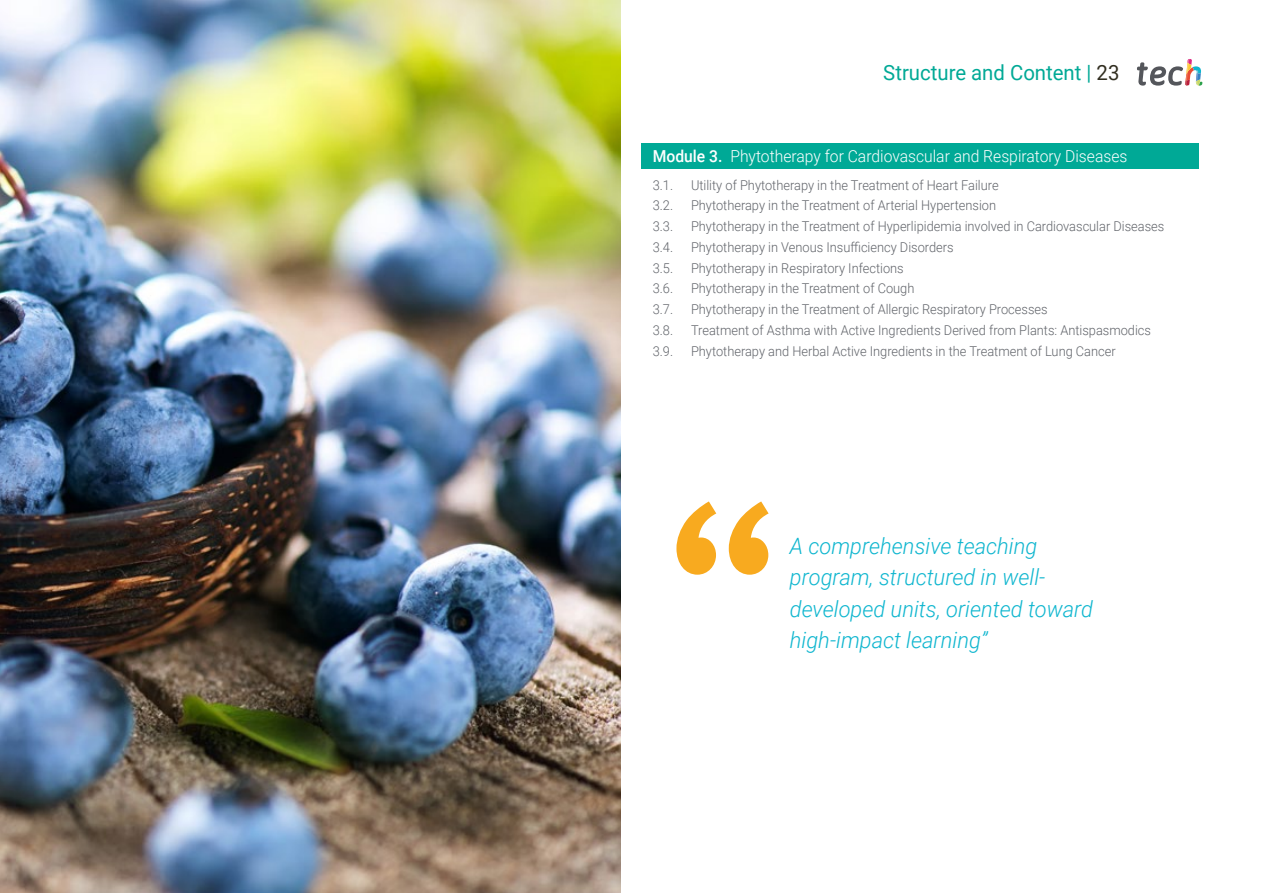
<style>
.page{position:relative;width:1263px;height:893px;background:#fff}
.page>*{position:absolute;margin:0;border:0;box-sizing:border-box;transform-origin:0 0}
.t1{font:italic 300 22.5px/31.5px "Roboto";color:#0fb6cf}
.t2{font:21px "Roboto";color:#00a996}
.t3{font:300 16.5px "Roboto";color:#fff;scale:.95 1}
.t4{font:300 13.5px "Roboto";color:#61646a;scale:.95 1}
.s1{color:#312e20}
.s2{font-weight:500}
</style>
<div class="page">
<img style="left:0;top:0;width:621px;height:893px">
<div style="left:642px;top:144px;width:557px;height:25px;background:#00a996"></div>
<svg style="left:676px;top:501px;width:93px;height:74px"></svg>
<svg style="left:1137px;top:59px;width:65px;height:27px"></svg>
<h2 class="t2" style="left:883px;top:57px;width:238px">Structure and Content | <span class="s1">23</span></h2>
<p class="t3" style="left:653px;top:145px;width:501px"><span class="s2">Module 3.</span> Phytotherapy for Cardiovascular and Respiratory Diseases</p>
<p class="t4" style="left:653px;top:175px;width:23px">3.1.</p>
<p class="t4" style="left:691px;top:175px;width:325px">Utility of Phytotherapy in the Treatment of Heart Failure</p>
<p class="t4" style="left:653px;top:196px;width:23px">3.2.</p>
<p class="t4" style="left:691px;top:196px;width:323px">Phytotherapy in the Treatment of Arterial Hypertension</p>
<p class="t4" style="left:653px;top:217px;width:23px">3.3.</p>
<p class="t4" style="left:691px;top:217px;width:500px">Phytotherapy in the Treatment of Hyperlipidemia involved in Cardiovascular Diseases</p>
<p class="t4" style="left:653px;top:238px;width:23px">3.4.</p>
<p class="t4" style="left:691px;top:238px;width:278px">Phytotherapy in Venous Insufficiency Disorders</p>
<p class="t4" style="left:653px;top:258px;width:23px">3.5.</p>
<p class="t4" style="left:691px;top:258px;width:225px">Phytotherapy in Respiratory Infections</p>
<p class="t4" style="left:653px;top:279px;width:23px">3.6.</p>
<p class="t4" style="left:691px;top:279px;width:237px">Phytotherapy in the Treatment of Cough</p>
<p class="t4" style="left:653px;top:300px;width:23px">3.7.</p>
<p class="t4" style="left:691px;top:300px;width:377px">Phytotherapy in the Treatment of Allergic Respiratory Processes</p>
<p class="t4" style="left:653px;top:321px;width:23px">3.8.</p>
<p class="t4" style="left:691px;top:321px;width:486px">Treatment of Asthma with Active Ingredients Derived from Plants: Antispasmodics</p>
<p class="t4" style="left:653px;top:341px;width:23px">3.9.</p>
<p class="t4" style="left:691px;top:341px;width:449px">Phytotherapy and Herbal Active Ingredients in the Treatment of Lung Cancer</p>
<h1 class="t1" style="left:790px;top:529px;width:305px">A comprehensive teaching program, structured in well&shy;developed units, oriented toward high-impact learning”</h1>
</div>
